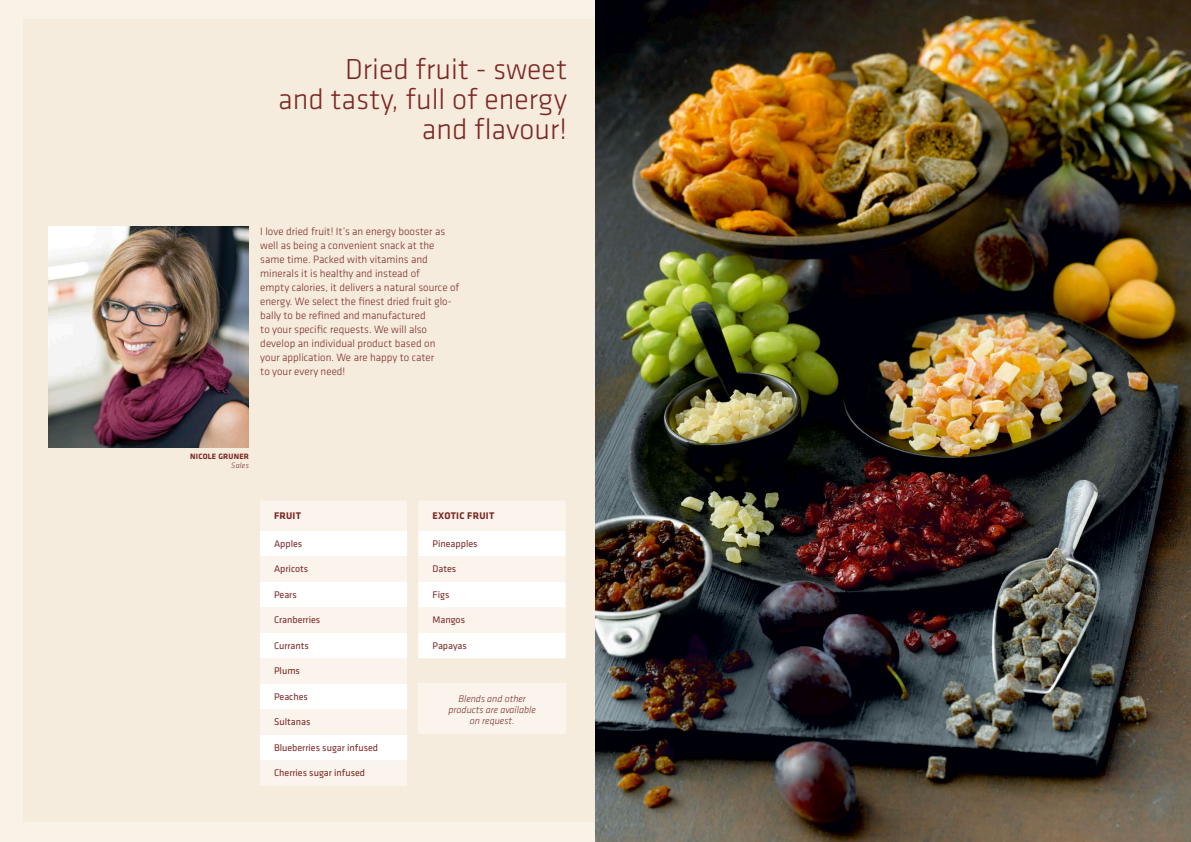
<style>
.page{position:relative;width:1191px;height:842px;background:#fff}
.page>*{position:absolute;margin:0;border:0;box-sizing:border-box;transform-origin:0 0}
.t1{font:300 30px/30px "Klavika Basic";color:#7c2825;text-align:right}
.t2{font:300 11px/14px "Klavika Basic";color:#7c2825}
.t3{font:10px "Klavika Basic";color:#7c2825}
.t4{font:italic 300 10px/11px "Klavika Basic";color:#7c2825;text-align:center}
.t5{font:700 10px "Klavika Basic";letter-spacing:.025em;color:#7c2825}
.t6{font:700 8px "Klavika Basic";letter-spacing:.025em;color:#7c2825}
.t7{font:italic 300 8px "Klavika Basic";letter-spacing:.025em;color:#7c2825}
</style>
<div class="page">
<div style="left:0;top:0;width:595px;height:842px;background:#f8f2e7"></div>
<div style="left:23px;top:20px;width:572px;height:802px;background:#f6ecdd"></div>
<img style="left:48px;top:227px;width:201px;height:221px">
<img style="left:595px;top:0;width:596px;height:842px">
<div style="left:260px;top:501px;width:147px;height:285px;background:#faf4ec"></div>
<svg style="left:260px;top:531px;width:147px;height:127px"></svg>
<svg style="left:260px;top:684px;width:147px;height:76px"></svg>
<svg style="left:418px;top:501px;width:147px;height:157px"></svg>
<div style="left:418px;top:683px;width:148px;height:51px;background:#faf4ec"></div>
<h1 class="t1" style="left:278px;top:54px;width:290px">Dried fruit - sweet<br>and tasty, full of energy and flavour!</h1>
<p class="t2" style="left:260px;top:224px;width:201px">I love dried fruit! It’s an energy booster as well as being a convenient snack at the same time. Packed with vitamins and minerals it is healthy and instead of<br>empty calories, it delivers a natural source of energy. We select the finest dried fruit glo&shy;bally to be refined and manufactured<br>to your specific requests. We will also develop an individual product based on<br>your application. We are happy to cater<br>to your every need!</p>
<p class="t6" style="left:190px;top:451px;width:60px">NICOLE GRUNER</p>
<p class="t7" style="left:231px;top:461px;width:19px">Sales</p>
<p class="t5" style="left:274px;top:509px;width:29px">FRUIT</p>
<p class="t3" style="left:274px;top:537px;width:30px">Apples</p>
<p class="t3" style="left:274px;top:562px;width:36px">Apricots</p>
<p class="t3" style="left:274px;top:588px;width:24px">Pears</p>
<p class="t3" style="left:274px;top:613px;width:48px">Cranberries</p>
<p class="t3" style="left:274px;top:639px;width:36px">Currants</p>
<p class="t3" style="left:274px;top:664px;width:27px">Plums</p>
<p class="t3" style="left:274px;top:690px;width:35px">Peaches</p>
<p class="t3" style="left:274px;top:715px;width:38px">Sultanas</p>
<p class="t3" style="left:274px;top:741px;width:106px">Blueberries sugar infused</p>
<p class="t3" style="left:274px;top:766px;width:93px">Cherries sugar infused</p>
<p class="t5" style="left:432px;top:509px;width:63px">EXOTIC FRUIT</p>
<p class="t3" style="left:432px;top:537px;width:47px">Pineapples</p>
<p class="t3" style="left:432px;top:562px;width:25px">Dates</p>
<p class="t3" style="left:432px;top:588px;width:18px">Figs</p>
<p class="t3" style="left:432px;top:613px;width:34px">Mangos</p>
<p class="t3" style="left:432px;top:639px;width:36px">Papayas</p>
<p class="t4" style="left:448px;top:692px;width:89px">Blends and other products are available on request.</p>
</div>
